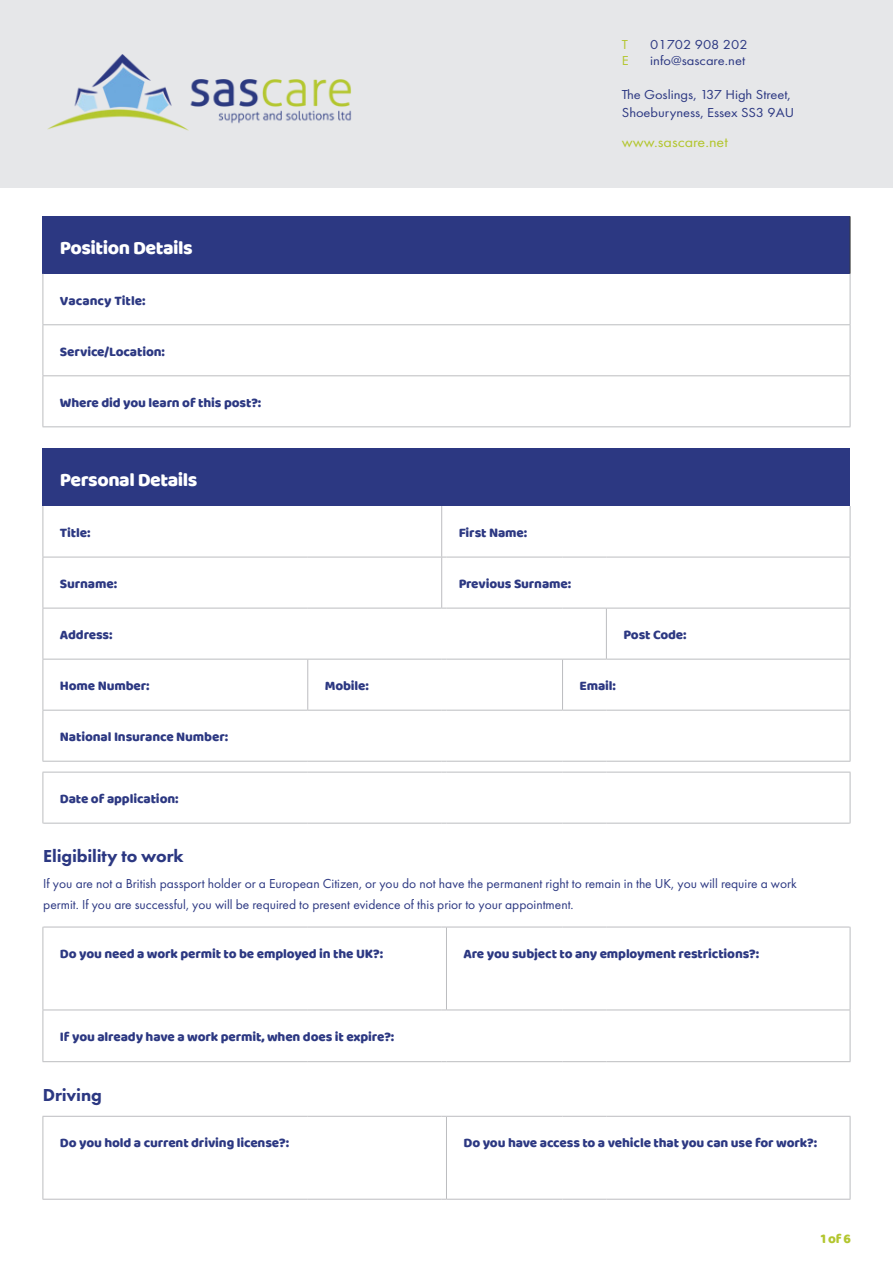
<style>
.page{position:relative;width:893px;height:1263px;background:#fff}
.page>*{position:absolute;margin:0;border:0;box-sizing:border-box;transform-origin:0 0}
.t1{font:19.5px "Baloo Tamma";letter-spacing:-.025em;color:#fff}
.t2{font:800 18px "Futura PT";letter-spacing:-.01em;color:#2c3882}
.t3{font:15px "Futura PT";color:#b3c62f;scale:1.07 1}
.t4{font:13.5px "Baloo Tamma";letter-spacing:-.01em;color:#2c3882}
.t5{font:13.5px/21px "Futura PT";color:#2c3882}
.t6{font:13.5px "Futura PT";color:#2c3882;scale:1.07 1}
.t7{font:13.5px "Baloo Tamma";color:#b3c62f}
.t8{font:13.5px "Futura PT";color:#b3c62f;scale:1.07 1}
</style>
<div class="page">
<div style="left:0;top:0;width:893px;height:187px;background:#e6e7e9"></div>
<div style="left:43px;top:449px;width:807px;height:57px;background:#2c3882"></div>
<hr style="left:43px;top:772px;width:265px;height:1px;background:#bcbdc0">
<hr style="left:43px;top:772px;width:1px;height:51px;background:#bcbdc0">
<hr style="left:308px;top:772px;width:134px;height:1px;background:#bcbdc0">
<hr style="left:446px;top:772px;width:116px;height:1px;background:#bcbdc0">
<hr style="left:562px;top:772px;width:44px;height:1px;background:#bcbdc0">
<hr style="left:606px;top:772px;width:244px;height:1px;background:#bcbdc0">
<hr style="left:850px;top:772px;width:1px;height:51px;background:#bcbdc0">
<hr style="left:43px;top:823px;width:265px;height:1px;background:#bcbdc0">
<hr style="left:308px;top:823px;width:134px;height:1px;background:#bcbdc0">
<hr style="left:446px;top:823px;width:116px;height:1px;background:#bcbdc0">
<hr style="left:562px;top:823px;width:44px;height:1px;background:#bcbdc0">
<hr style="left:606px;top:823px;width:244px;height:1px;background:#bcbdc0">
<hr style="left:43px;top:927px;width:265px;height:1px;background:#bcbdc0">
<hr style="left:43px;top:927px;width:1px;height:82px;background:#bcbdc0">
<hr style="left:308px;top:927px;width:134px;height:1px;background:#bcbdc0">
<hr style="left:446px;top:927px;width:116px;height:1px;background:#bcbdc0">
<hr style="left:446px;top:927px;width:1px;height:82px;background:#bcbdc0">
<hr style="left:562px;top:927px;width:44px;height:1px;background:#bcbdc0">
<hr style="left:606px;top:927px;width:244px;height:1px;background:#bcbdc0">
<hr style="left:850px;top:927px;width:1px;height:82px;background:#bcbdc0">
<hr style="left:43px;top:1009px;width:265px;height:1px;background:#bcbdc0">
<hr style="left:43px;top:1010px;width:1px;height:51px;background:#bcbdc0">
<hr style="left:308px;top:1009px;width:134px;height:1px;background:#bcbdc0">
<hr style="left:446px;top:1009px;width:116px;height:1px;background:#bcbdc0">
<hr style="left:562px;top:1009px;width:44px;height:1px;background:#bcbdc0">
<hr style="left:606px;top:1009px;width:244px;height:1px;background:#bcbdc0">
<hr style="left:850px;top:1010px;width:1px;height:51px;background:#bcbdc0">
<hr style="left:43px;top:1061px;width:265px;height:1px;background:#bcbdc0">
<hr style="left:308px;top:1061px;width:134px;height:1px;background:#bcbdc0">
<hr style="left:446px;top:1061px;width:116px;height:1px;background:#bcbdc0">
<hr style="left:562px;top:1061px;width:44px;height:1px;background:#bcbdc0">
<hr style="left:606px;top:1061px;width:244px;height:1px;background:#bcbdc0">
<hr style="left:43px;top:1116px;width:265px;height:1px;background:#bcbdc0">
<hr style="left:43px;top:1117px;width:1px;height:82px;background:#bcbdc0">
<hr style="left:308px;top:1116px;width:134px;height:1px;background:#bcbdc0">
<hr style="left:446px;top:1116px;width:116px;height:1px;background:#bcbdc0">
<hr style="left:446px;top:1117px;width:1px;height:82px;background:#bcbdc0">
<hr style="left:562px;top:1116px;width:44px;height:1px;background:#bcbdc0">
<hr style="left:606px;top:1116px;width:244px;height:1px;background:#bcbdc0">
<hr style="left:850px;top:1117px;width:1px;height:82px;background:#bcbdc0">
<hr style="left:43px;top:1199px;width:265px;height:1px;background:#bcbdc0">
<hr style="left:308px;top:1199px;width:134px;height:1px;background:#bcbdc0">
<hr style="left:446px;top:1199px;width:116px;height:1px;background:#bcbdc0">
<hr style="left:562px;top:1199px;width:44px;height:1px;background:#bcbdc0">
<hr style="left:606px;top:1199px;width:244px;height:1px;background:#bcbdc0">
<hr style="left:43px;top:506px;width:1px;height:51px;background:#bcbdc0">
<hr style="left:441px;top:506px;width:1px;height:51px;background:#bcbdc0">
<hr style="left:850px;top:506px;width:1px;height:51px;background:#bcbdc0">
<hr style="left:43px;top:557px;width:265px;height:1px;background:#bcbdc0">
<hr style="left:43px;top:557px;width:1px;height:51px;background:#bcbdc0">
<hr style="left:308px;top:557px;width:134px;height:1px;background:#bcbdc0">
<hr style="left:441px;top:557px;width:1px;height:51px;background:#bcbdc0">
<hr style="left:446px;top:557px;width:116px;height:1px;background:#bcbdc0">
<hr style="left:562px;top:557px;width:44px;height:1px;background:#bcbdc0">
<hr style="left:606px;top:557px;width:244px;height:1px;background:#bcbdc0">
<hr style="left:850px;top:557px;width:1px;height:51px;background:#bcbdc0">
<hr style="left:43px;top:608px;width:265px;height:1px;background:#bcbdc0">
<hr style="left:308px;top:608px;width:134px;height:1px;background:#bcbdc0">
<hr style="left:446px;top:608px;width:116px;height:1px;background:#bcbdc0">
<hr style="left:562px;top:608px;width:44px;height:1px;background:#bcbdc0">
<hr style="left:606px;top:608px;width:244px;height:1px;background:#bcbdc0">
<hr style="left:43px;top:608px;width:1px;height:51px;background:#bcbdc0">
<hr style="left:606px;top:608px;width:1px;height:51px;background:#bcbdc0">
<hr style="left:850px;top:608px;width:1px;height:51px;background:#bcbdc0">
<hr style="left:43px;top:659px;width:265px;height:1px;background:#bcbdc0">
<hr style="left:43px;top:659px;width:1px;height:51px;background:#bcbdc0">
<hr style="left:308px;top:659px;width:134px;height:1px;background:#bcbdc0">
<hr style="left:307px;top:659px;width:1px;height:51px;background:#bcbdc0">
<hr style="left:446px;top:659px;width:116px;height:1px;background:#bcbdc0">
<hr style="left:562px;top:659px;width:44px;height:1px;background:#bcbdc0">
<hr style="left:562px;top:659px;width:1px;height:51px;background:#bcbdc0">
<hr style="left:606px;top:659px;width:244px;height:1px;background:#bcbdc0">
<hr style="left:850px;top:659px;width:1px;height:51px;background:#bcbdc0">
<hr style="left:43px;top:710px;width:265px;height:1px;background:#bcbdc0">
<hr style="left:43px;top:710px;width:1px;height:51px;background:#bcbdc0">
<hr style="left:308px;top:710px;width:134px;height:1px;background:#bcbdc0">
<hr style="left:446px;top:710px;width:116px;height:1px;background:#bcbdc0">
<hr style="left:562px;top:710px;width:44px;height:1px;background:#bcbdc0">
<hr style="left:606px;top:710px;width:244px;height:1px;background:#bcbdc0">
<hr style="left:850px;top:710px;width:1px;height:51px;background:#bcbdc0">
<hr style="left:43px;top:761px;width:265px;height:1px;background:#bcbdc0">
<hr style="left:308px;top:761px;width:134px;height:1px;background:#bcbdc0">
<hr style="left:446px;top:761px;width:116px;height:1px;background:#bcbdc0">
<hr style="left:562px;top:761px;width:44px;height:1px;background:#bcbdc0">
<hr style="left:606px;top:761px;width:244px;height:1px;background:#bcbdc0">
<hr style="left:43px;top:823px;width:1px;height:104px;background:#fff">
<div style="left:43px;top:216px;width:807px;height:58px;background:#2c3882"></div>
<hr style="left:850px;top:216px;width:1px;height:58px;background:#383938">
<hr style="left:43px;top:274px;width:1px;height:50px;background:#bcbdc0">
<hr style="left:850px;top:274px;width:1px;height:50px;background:#bcbdc0">
<hr style="left:43px;top:324px;width:807px;height:1px;background:#bcbdc0">
<hr style="left:43px;top:325px;width:1px;height:50px;background:#bcbdc0">
<hr style="left:850px;top:325px;width:1px;height:50px;background:#bcbdc0">
<hr style="left:43px;top:375px;width:807px;height:1px;background:#bcbdc0">
<hr style="left:43px;top:376px;width:1px;height:50px;background:#bcbdc0">
<hr style="left:850px;top:376px;width:1px;height:50px;background:#bcbdc0">
<hr style="left:43px;top:426px;width:807px;height:1px;background:#bcbdc0">
<img style="left:48px;top:54px;width:304px;height:76px">
<p class="t1" style="left:60px;top:236px;width:134px">Position Details</p>
<p class="t4" style="left:60px;top:292px;width:87px">Vacancy Title:</p>
<p class="t4" style="left:60px;top:343px;width:107px">Service/Location:</p>
<p class="t4" style="left:60px;top:394px;width:203px">Where did you learn of this post?:</p>
<p class="t1" style="left:60px;top:468px;width:139px">Personal Details</p>
<p class="t4" style="left:60px;top:525px;width:32px">Title:</p>
<p class="t4" style="left:459px;top:525px;width:70px">First Name:</p>
<p class="t4" style="left:60px;top:576px;width:59px">Surname:</p>
<p class="t4" style="left:459px;top:576px;width:114px">Previous Surname:</p>
<p class="t8" style="left:622px;top:36px;width:7px">T</p>
<p class="t6" style="left:650px;top:36px;width:92px">01702 908 202</p>
<p class="t8" style="left:622px;top:52px;width:8px">E</p>
<p class="t6" style="left:650px;top:52px;width:90px">info@sascare.net</p>
<p class="t6" style="left:622px;top:86px;width:159px">The Goslings, 137 High Street,</p>
<p class="t6" style="left:622px;top:104px;width:162px">Shoeburyness, Essex SS3 9AU</p>
<p class="t3" style="left:622px;top:133px;width:100px">www.sascare.net</p>
<p class="t4" style="left:60px;top:627px;width:54px">Address:</p>
<p class="t4" style="left:623px;top:627px;width:65px">Post Code:</p>
<p class="t4" style="left:60px;top:678px;width:91px">Home Number:</p>
<p class="t4" style="left:325px;top:678px;width:46px">Mobile:</p>
<p class="t4" style="left:579px;top:678px;width:38px">Email:</p>
<p class="t4" style="left:60px;top:729px;width:170px">National Insurance Number:</p>
<p class="t4" style="left:60px;top:791px;width:120px">Date of application:</p>
<p class="t2" style="left:43px;top:845px;width:142px">Eligibility to work</p>
<p class="t5" style="left:43px;top:873px;width:755px">If you are not a British passport holder or a European Citizen, or you do not have the permanent right to remain in the UK, you will require a work permit. If you are successful, you will be required to present evidence of this prior to your appointment.</p>
<p class="t4" style="left:60px;top:946px;width:325px">Do you need a work permit to be employed in the UK?:</p>
<p class="t4" style="left:463px;top:946px;width:297px">Are you subject to any employment restrictions?:</p>
<p class="t4" style="left:60px;top:1028px;width:336px">If you already have a work permit, when does it expire?:</p>
<p class="t2" style="left:43px;top:1084px;width:60px">Driving</p>
<p class="t4" style="left:60px;top:1135px;width:231px">Do you hold a current driving license?:</p>
<p class="t4" style="left:463px;top:1135px;width:355px">Do you have access to a vehicle that you can use for work?:</p>
<p class="t7" style="left:821px;top:1230px;width:32px">1 of 6</p>
</div>
